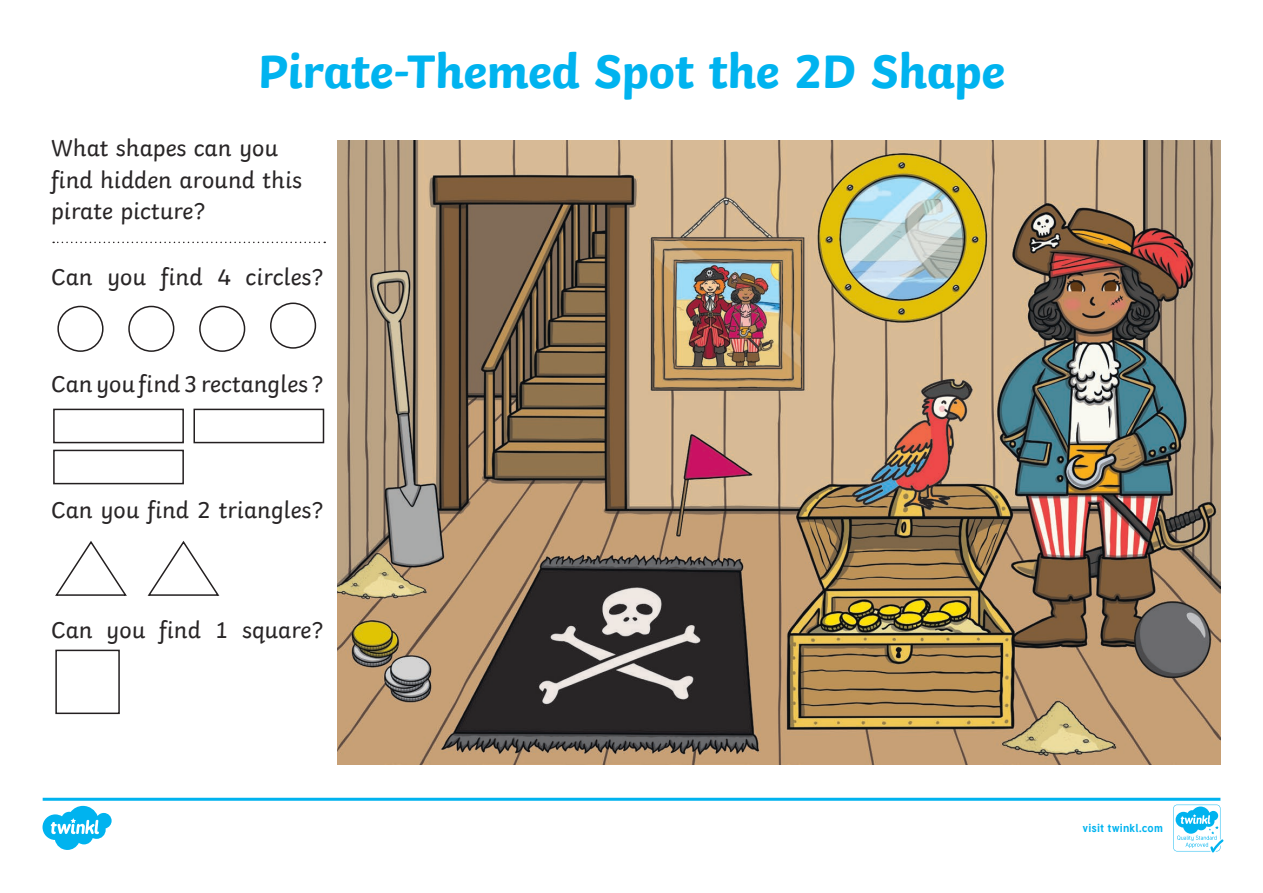
<style>
.page{position:relative;width:1263px;height:893px;background:#fff}
.page>*{position:absolute;margin:0;border:0;box-sizing:border-box;transform-origin:0 0}
.Heading_1{font:700 49.5px "Twinkl";letter-spacing:-.01em;color:#00b3ef}
.KS1_Body_Copy{font:24px/31.5px "Twinkl";color:#282526}
.t1{font:700 11.4px "Tuffy";letter-spacing:.015em;color:#00b3ef}
</style>
<div class="page">
<img style="left:338px;top:140px;width:882px;height:624px">
<div style="left:57px;top:306px;width:47px;height:46px;border:2px solid #231f20;border-radius:50%"></div>
<div style="left:128px;top:306px;width:46px;height:46px;border:2px solid #231f20;border-radius:50%"></div>
<div style="left:199px;top:306px;width:46px;height:46px;border:2px solid #231f20;border-radius:50%"></div>
<div style="left:270px;top:303px;width:46px;height:46px;border:2px solid #231f20;border-radius:50%"></div>
<div style="left:53px;top:409px;width:131px;height:34px;border:2px solid #231f20"></div>
<div style="left:53px;top:450px;width:131px;height:34px;border:2px solid #231f20"></div>
<div style="left:193px;top:409px;width:131px;height:34px;border:2px solid #231f20"></div>
<svg style="left:55px;top:541px;width:72px;height:55px"></svg>
<svg style="left:147px;top:541px;width:73px;height:55px"></svg>
<div style="left:55px;top:650px;width:65px;height:64px;border:2px solid #231f20"></div>
<svg style="left:53px;top:242px;width:272px;height:1px"></svg>
<svg style="left:43px;top:798px;width:1180px;height:54px"></svg>
<p class="Heading_1" style="left:258px;top:31px;width:749px">Pirate-Themed Spot the 2D Shape</p>
<p class="KS1_Body_Copy" style="left:51px;top:130px;width:252px">What shapes can you find hidden around this pirate picture?</p>
<p class="KS1_Body_Copy" style="left:51px;top:259px;width:274px">Can you find 4 circles?</p>
<p class="KS1_Body_Copy" style="left:51px;top:366px;width:274px">Can you find 3 rectangles ?</p>
<p class="KS1_Body_Copy" style="left:51px;top:492px;width:274px">Can you find 2 triangles?</p>
<p class="KS1_Body_Copy" style="left:51px;top:612px;width:274px">Can you find 1 square?</p>
<p class="t1" style="left:1082px;top:819px;width:82px">visit twinkl.com</p>
</div>
